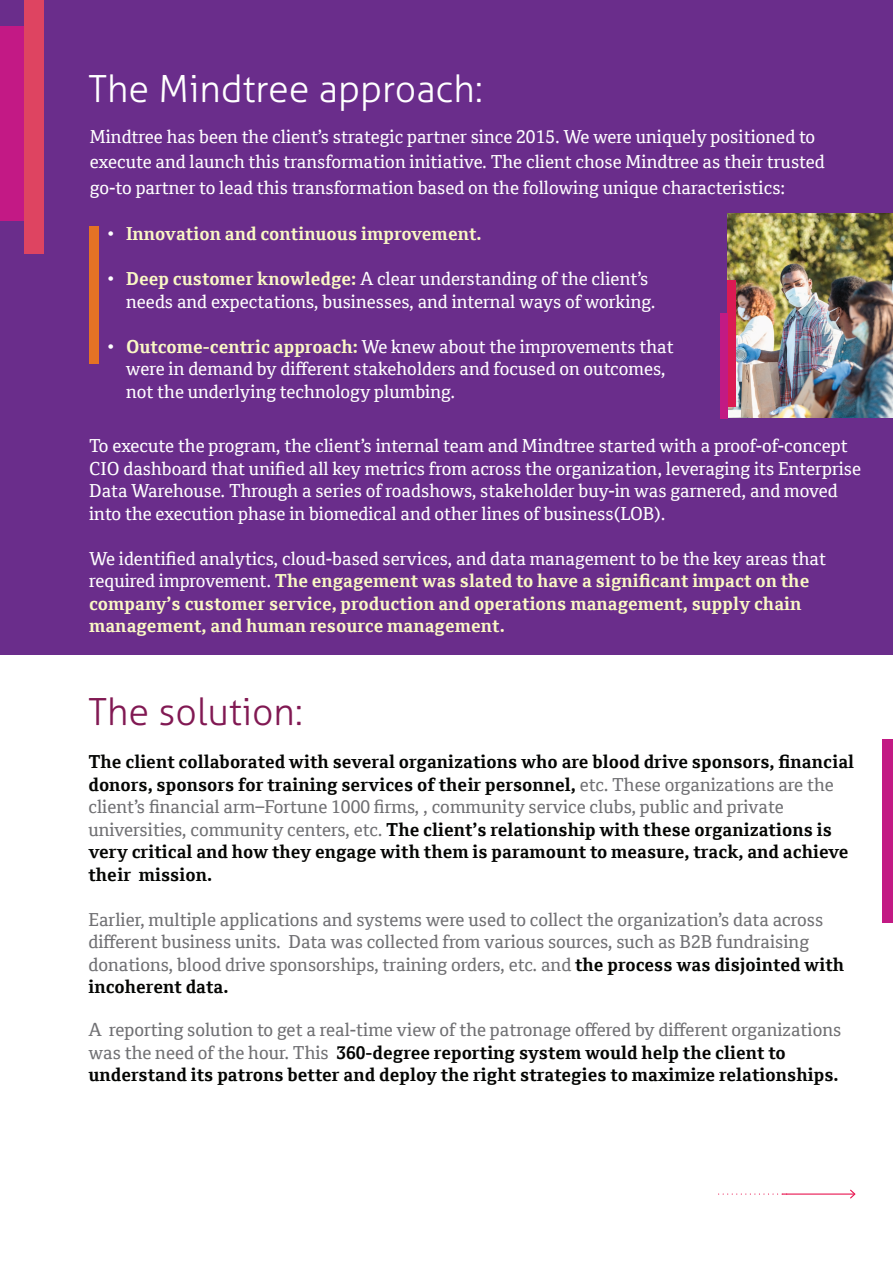
<style>
.page{position:relative;width:893px;height:1263px;background:#fff}
.page>*{position:absolute;margin:0;border:0;box-sizing:border-box;transform-origin:0 0}
.t1{font:300 37.5px "Aller Typo";color:#fff}
.t2{font:300 37.5px "Aller Typo";color:#811953}
.t3{font:18px/22.5px "Cordale";color:#fff}
.t4{font:700 18px/22.5px "Cordale";color:#040503}
.t5{font:700 18px/22.5px "Cordale";color:#faf8c4}
.t6{font:18px/22.5px "Cordale";color:#707073}
.s1{font-weight:400;color:#fff}
.s2{font-weight:700;color:#faf8c4}
.s3{font-weight:400;color:#707073}
.s4{font-weight:700;color:#040503}
</style>
<div class="page">
<div style="left:0;top:0;width:893px;height:655px;background:#6a2d8b"></div>
<img style="left:727px;top:214px;width:166px;height:204px">
<div style="left:89px;top:227px;width:9px;height:136px;background:#e47225"></div>
<div style="left:727px;top:280px;width:9px;height:126px;background:#db1a53"></div>
<div style="left:720px;top:313px;width:7px;height:106px;background:#c21a84"></div>
<svg style="left:719px;top:1193px;width:63px;height:1px"></svg>
<hr style="left:782px;top:1193px;width:72px;height:1px;background:#e91751">
<svg style="left:850px;top:1189px;width:6px;height:9px"></svg>
<div style="left:24px;top:0;width:19px;height:253px;background:#de4461"></div>
<div style="left:0;top:26px;width:24px;height:195px;background:#c31985"></div>
<div style="left:882px;top:739px;width:11px;height:183px;background:#c21a84"></div>
<h1 class="t1" style="left:88px;top:66px;width:396px">The Mindtree approach:</h1>
<p class="t3" style="left:90px;top:124px;width:736px;line-height:25.5px">Mindtree has been the client’s strategic partner since 2015. We were uniquely positioned to execute and launch this transformation initiative. The client chose Mindtree as their trusted go-to partner to lead this transformation based on the following unique characteristics:</p>
<p class="t5" style="left:107px;top:223px;width:376px"><span class="s1">•</span> Innovation and continuous improvement.</p>
<p class="t3" style="left:126px;top:268px;width:531px;text-indent:-19px">• <span class="s2">Deep customer knowledge:</span> A clear understanding of the client’s needs and expectations, businesses, and internal ways of working.</p>
<p class="t3" style="left:126px;top:335px;width:549px;text-indent:-19px">• <span class="s2">Outcome-centric approach:</span> We knew about the improvements that were in demand by different stakeholders and focused on outcomes, not the underlying technology plumbing.</p>
<p class="t3" style="left:89px;top:435px;width:773px">To execute the program, the client’s internal team and Mindtree started with a proof-of-concept CIO dashboard that unified all key metrics from across the organization, leveraging its Enterprise Data Warehouse. Through a series of roadshows, stakeholder buy-in was garnered, and moved into the execution phase in biomedical and other lines of business(LOB).</p>
<p class="t5" style="left:89px;top:547px;width:738px"><span class="s1">We identified analytics, cloud-based services, and data management to be the key areas that required improvement.</span> The engagement was slated to have a significant impact on the company’s customer service, production and operations management, supply chain management, and human resource management.</p>
<h1 class="t2" style="left:88px;top:689px;width:216px">The solution:</h1>
<p class="t4" style="left:88px;top:751px;width:767px">The client collaborated with several organizations who are blood drive sponsors, financial donors, sponsors for training services of their personnel, <span class="s3">etc. These organizations are the client’s financial arm–Fortune 1000 firms, , community service clubs, public and private universities, community centers, etc.</span> The client’s relationship with these organizations is very critical and how they engage with them is paramount to measure, track, and achieve their mission.</p>
<p class="t6" style="left:88px;top:908px;width:757px">Earlier, multiple applications and systems were used to collect the organization’s data across different business units. Data was collected from various sources, such as B2B fundraising donations, blood drive sponsorships, training orders, etc. and <span class="s4">the process was disjointed with incoherent data.</span></p>
<p class="t4" style="left:88px;top:1019px;width:754px"><span class="s3">A reporting solution to get a real-time view of the patronage offered by different organizations was the need of the hour. This</span> 360-degree reporting system would help the client to understand its patrons better and deploy the right strategies to maximize relationships.</p>
</div>
